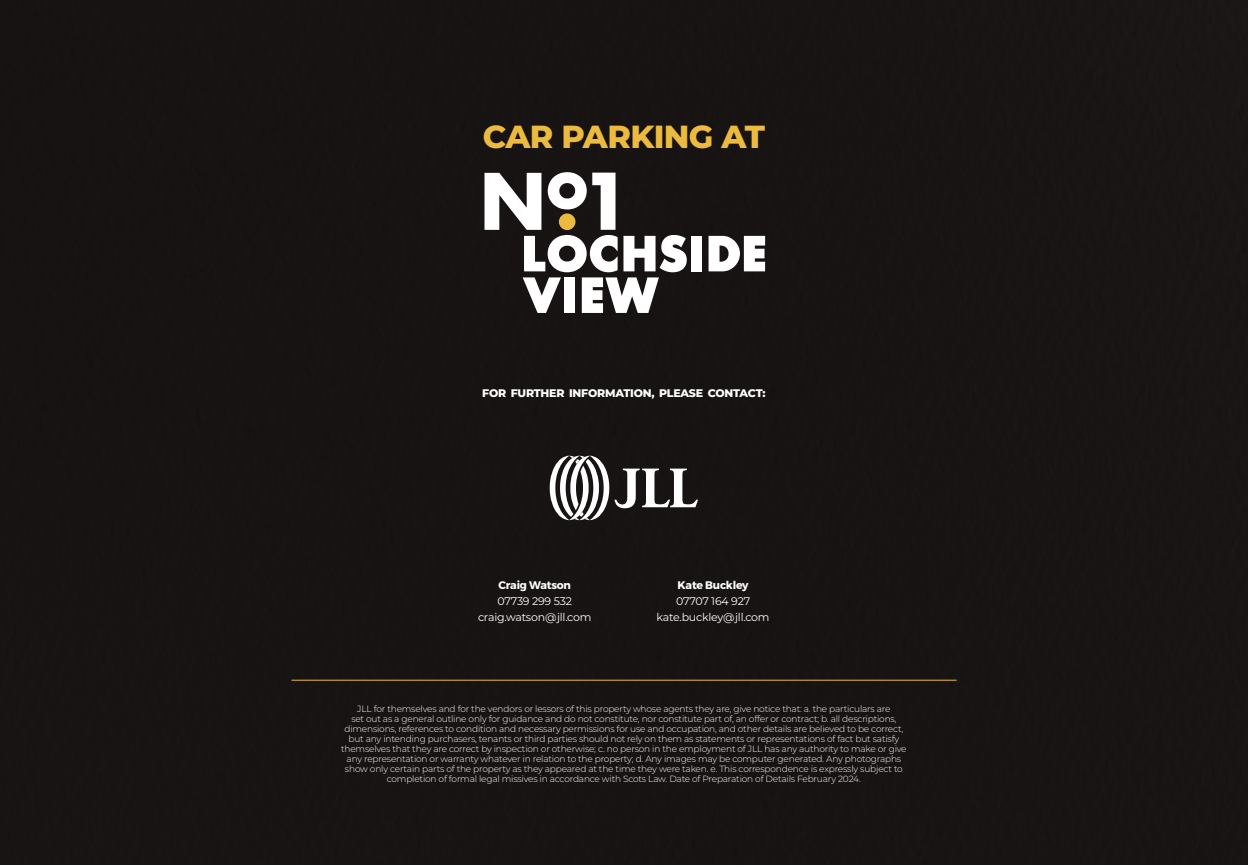
<style>
.page{position:relative;width:1248px;height:865px;background:#fff}
.page>*{position:absolute;margin:0;border:0;box-sizing:border-box;transform-origin:0 0}
.t1{font:800 31.9px "Montserrat";letter-spacing:-.02em;color:#ecba3f}
.t2{font:11px/16px "Montserrat";letter-spacing:-.02em;color:#fff;text-align:center}
.t3{font:800 11px "Montserrat";letter-spacing:-.02em;color:#fff}
.t4{font:700 11px "Montserrat";letter-spacing:-.02em;color:#fff}
.t5{font:300 9px/10px "Montserrat";letter-spacing:-.02em;color:#fff;text-align:center}
</style>
<div class="page">
<div style="left:0;top:0;width:1247px;height:865px;background:#181413"></div>
<hr style="left:291px;top:680px;width:665px;height:1px;background:#ecba3f">
<svg style="left:549px;top:455px;width:149px;height:65px"></svg>
<div style="left:691px;top:236px;width:11px;height:35px;background:#fff"></div>
<svg style="left:708px;top:236px;width:57px;height:35px"></svg>
<svg style="left:484px;top:172px;width:202px;height:141px"></svg>
<p class="t1" style="left:483px;top:113px;width:284px">CAR PARKING AT</p>
<p class="t3" style="left:482px;top:384px;width:285px">FOR FURTHER INFORMATION, PLEASE CONTACT:</p>
<p class="t4" style="left:498px;top:578px;width:74px">Craig Watson</p>
<p class="t2" style="left:497px;top:592px;width:76px">07739 299 532</p>
<p class="t2" style="left:478px;top:608px;width:115px">craig.watson@jll.com</p>
<p class="t4" style="left:677px;top:578px;width:72px">Kate Buckley</p>
<p class="t2" style="left:656px;top:592px;width:114px">07707 164 927 kate.buckley@jll.com</p>
<p class="t5" style="left:341px;top:703px;width:567px">JLL for themselves and for the vendors or lessors of this property whose agents they are, give notice that: a. the particulars are<br>set out as a general outline only for guidance and do not constitute, nor constitute part of, an offer or contract; b. all descriptions, dimensions, references to condition and necessary permissions for use and occupation, and other details are believed to be correct, but any intending purchasers, tenants or third parties should not rely on them as statements or representations of fact but satisfy themselves that they are correct by inspection or otherwise; c. no person in the employment of JLL has any authority to make or give any representation or warranty whatever in relation to the property; d. Any images may be computer generated. Any photographs show only certain parts of the property as they appeared at the time they were taken. e. This correspondence is expressly subject to completion of formal legal missives in accordance with Scots Law. Date of Preparation of Details February 2024.</p>
</div>
